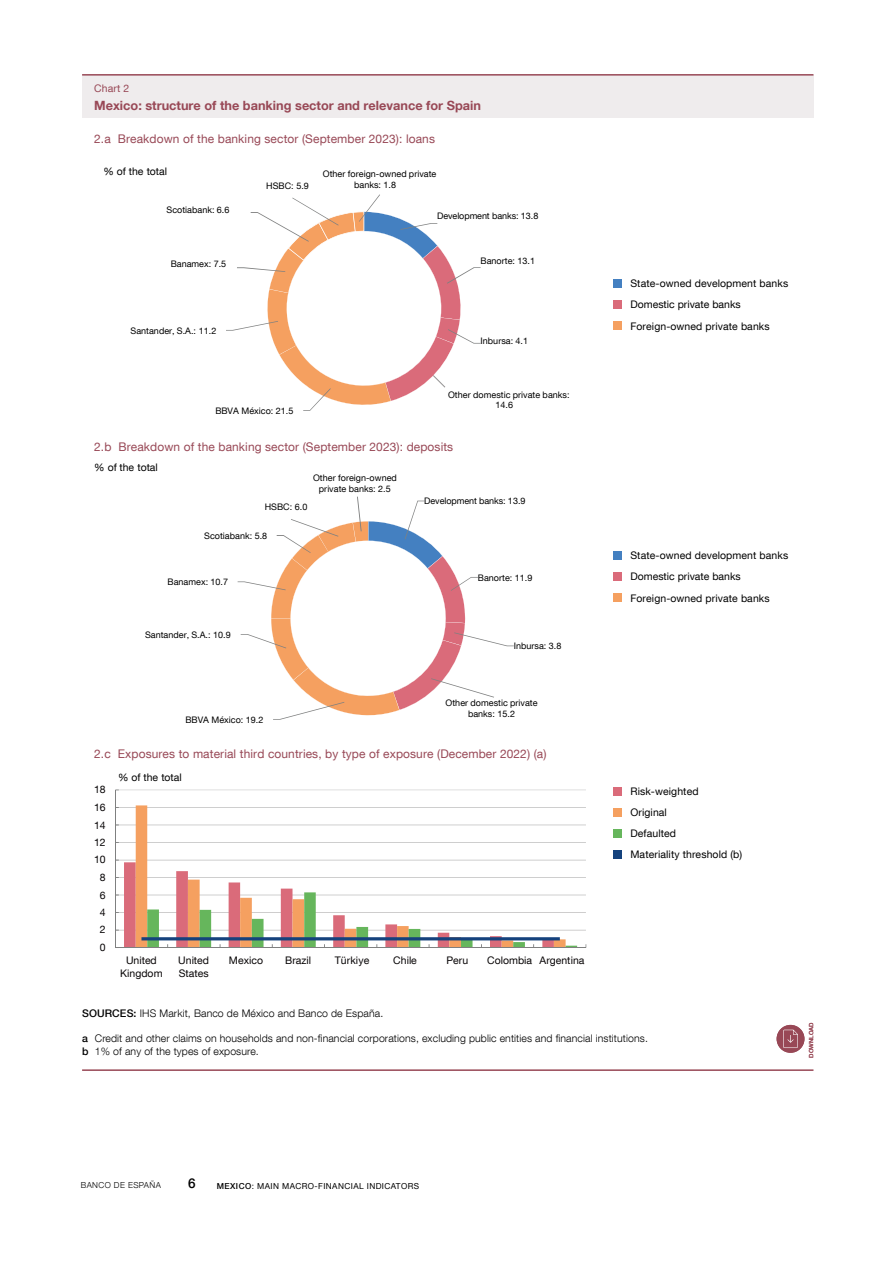
<style>
.page{position:relative;width:893px;height:1263px;background:#fff}
.page>*{position:absolute;margin:0;border:0;box-sizing:border-box;transform-origin:0 0}
.t1{font:500 13.5px "Bd E Neue Helvetica";color:#000}
.t2{font:700 12.75px "Bd E Neue Helvetica";color:#984856}
.t3{font:12px "Bd E Neue Helvetica";letter-spacing:.01em;color:#984856}
.t4{font:10.5px "Bd E Neue Helvetica";letter-spacing:.01em;color:#000}
.t5{font:300 10.5px/12.6px "Bd E Neue Helvetica";letter-spacing:.01em;color:#000}
.t6{font:10.5px/12.6px "Bd E Neue Helvetica";color:#070405;text-align:center}
.t7{font:10.5px "Bd E Neue Helvetica";letter-spacing:.01em;color:#984856}
.t8{font:9px/10.8px "Bd E Neue Helvetica";letter-spacing:.005em;color:#000}
.t9{font:8.25px "Bd E Neue Helvetica";letter-spacing:.05em;color:#000}
.t10{font:300 8.25px "Bd E Neue Helvetica";letter-spacing:.05em;color:#000}
.t11{font:500 6px "Bd E Neue Helvetica";color:#984856}
.s1{font-weight:500}
</style>
<div class="page">
<div style="left:82px;top:75px;width:731px;height:42px;background:#efeced"></div>
<hr style="left:82px;top:74px;width:731px;height:2px;background:#984856">
<hr style="left:115px;top:930px;width:471px;height:1px;background:#a6a5a5">
<hr style="left:115px;top:912px;width:471px;height:1px;background:#a6a5a5">
<hr style="left:115px;top:895px;width:471px;height:1px;background:#a6a5a5">
<hr style="left:115px;top:877px;width:471px;height:1px;background:#a6a5a5">
<hr style="left:115px;top:860px;width:471px;height:1px;background:#a6a5a5">
<hr style="left:115px;top:842px;width:471px;height:1px;background:#a6a5a5">
<hr style="left:115px;top:825px;width:471px;height:1px;background:#a6a5a5">
<hr style="left:115px;top:807px;width:471px;height:1px;background:#a6a5a5">
<hr style="left:115px;top:790px;width:471px;height:1px;background:#a6a5a5">
<svg style="left:136px;top:805px;width:430px;height:55px"></svg>
<hr style="left:115px;top:790px;width:1px;height:158px;background:#7f8080">
<hr style="left:115px;top:947px;width:471px;height:1px;background:#7f8080">
<svg style="left:116px;top:860px;width:461px;height:87px"></svg>
<div style="left:614px;top:850px;width:8px;height:8px;background:#15427d"></div>
<div style="left:614px;top:829px;width:8px;height:8px;background:#66b65c"></div>
<div style="left:614px;top:808px;width:8px;height:8px;background:#f5a060"></div>
<div style="left:614px;top:787px;width:8px;height:8px;background:#da6b7a"></div>
<div style="left:614px;top:321px;width:8px;height:9px;background:#f5a060"></div>
<div style="left:614px;top:300px;width:8px;height:9px;background:#da6b7a"></div>
<div style="left:614px;top:279px;width:8px;height:9px;background:#4480c1"></div>
<div style="left:614px;top:593px;width:8px;height:9px;background:#f5a060"></div>
<div style="left:614px;top:572px;width:8px;height:9px;background:#da6b7a"></div>
<div style="left:614px;top:551px;width:8px;height:9px;background:#4480c1"></div>
<hr style="left:82px;top:1069px;width:731px;height:2px;background:#984856">
<svg style="left:226px;top:194px;width:255px;height:217px"></svg>
<svg style="left:238px;top:497px;width:276px;height:223px"></svg>
<div style="left:777px;top:1025px;width:27px;height:28px;background:#984856;border-radius:50%"></div>
<svg style="left:783px;top:1030px;width:15px;height:18px"></svg>
<p class="t7" style="left:94px;top:82px;width:37px">Chart 2</p>
<p class="t2" style="left:94px;top:97px;width:388px">Mexico: structure of the banking sector and relevance for Spain</p>
<p class="t3" style="left:94px;top:131px;width:342px">2.a Breakdown of the banking sector (September 2023): loans</p>
<p class="t4" style="left:103px;top:165px;width:65px">% of the total</p>
<p class="t8" style="left:167px;top:204px;width:64px">Scotiabank: 6.6</p>
<p class="t8" style="left:171px;top:258px;width:57px">Banamex: 7.5</p>
<p class="t8" style="left:266px;top:180px;width:44px">HSBC: 5.9</p>
<p class="t8" style="left:354px;top:168px;width:84px;text-indent:-31px">Other foreign-owned private banks: 1.8</p>
<p class="t8" style="left:437px;top:210px;width:103px">Development banks: 13.8</p>
<p class="t8" style="left:481px;top:255px;width:56px">Banorte: 13.1</p>
<p class="t8" style="left:131px;top:325px;width:87px">Santander, S.A.: 11.2</p>
<p class="t8" style="left:215px;top:405px;width:80px">BBVA México: 21.5</p>
<p class="t8" style="left:481px;top:335px;width:49px">Inbursa: 4.1</p>
<p class="t8" style="left:495px;top:389px;width:76px;text-indent:-47px">Other domestic private banks:<br>14.6</p>
<p class="t3" style="left:94px;top:439px;width:361px">2.b Breakdown of the banking sector (September 2023): deposits</p>
<p class="t4" style="left:94px;top:461px;width:65px">% of the total</p>
<p class="t8" style="left:313px;top:472px;width:85px;text-align:center">Other foreign-owned private banks: 2.5</p>
<p class="t8" style="left:265px;top:501px;width:44px">HSBC: 6.0</p>
<p class="t8" style="left:204px;top:530px;width:64px">Scotiabank: 5.8</p>
<p class="t8" style="left:168px;top:576px;width:62px">Banamex: 10.7</p>
<p class="t8" style="left:145px;top:629px;width:87px">Santander, S.A.: 10.9</p>
<p class="t8" style="left:185px;top:714px;width:80px">BBVA México: 19.2</p>
<p class="t8" style="left:424px;top:496px;width:103px">Development banks: 13.9</p>
<p class="t8" style="left:478px;top:572px;width:56px">Banorte: 11.9</p>
<p class="t8" style="left:514px;top:640px;width:49px">Inbursa: 3.8</p>
<p class="t8" style="left:446px;top:697px;width:94px;text-align:center">Other domestic private banks: 15.2</p>
<p class="t3" style="left:94px;top:746px;width:454px">2.c Exposures to material third countries, by type of exposure (December 2022) (a)</p>
<p class="t6" style="left:94px;top:783px;width:13px">18</p>
<p class="t6" style="left:94px;top:800px;width:13px">16</p>
<p class="t6" style="left:94px;top:818px;width:13px">14</p>
<p class="t6" style="left:94px;top:836px;width:13px">12</p>
<p class="t6" style="left:94px;top:853px;width:13px">10</p>
<p class="t6" style="left:100px;top:870px;width:7px">8</p>
<p class="t6" style="left:100px;top:888px;width:7px">6</p>
<p class="t6" style="left:100px;top:906px;width:7px">4</p>
<p class="t6" style="left:100px;top:923px;width:7px">2</p>
<p class="t6" style="left:100px;top:941px;width:7px">0</p>
<p class="t4" style="left:118px;top:770px;width:65px">% of the total</p>
<p class="t6" style="left:120px;top:954px;width:44px">United<br>Kingdom</p>
<p class="t6" style="left:178px;top:954px;width:32px;text-align:left">United<br>States</p>
<p class="t6" style="left:229px;top:954px;width:36px">Mexico</p>
<p class="t6" style="left:285px;top:954px;width:27px">Brazil</p>
<p class="t6" style="left:335px;top:954px;width:36px">Türkiye</p>
<p class="t6" style="left:393px;top:954px;width:25px">Chile</p>
<p class="t6" style="left:446px;top:954px;width:23px">Peru</p>
<p class="t6" style="left:487px;top:954px;width:99px">Colombia Argentina</p>
<p class="t4" style="left:630px;top:277px;width:159px">State-owned development banks</p>
<p class="t4" style="left:630px;top:298px;width:112px">Domestic private banks</p>
<p class="t4" style="left:630px;top:319px;width:141px">Foreign-owned private banks</p>
<p class="t4" style="left:630px;top:549px;width:159px">State-owned development banks</p>
<p class="t4" style="left:630px;top:570px;width:112px">Domestic private banks</p>
<p class="t4" style="left:630px;top:591px;width:141px">Foreign-owned private banks</p>
<p class="t4" style="left:630px;top:784px;width:70px">Risk-weighted</p>
<p class="t4" style="left:630px;top:805px;width:38px">Original</p>
<p class="t4" style="left:630px;top:827px;width:47px">Defaulted</p>
<p class="t4" style="left:630px;top:848px;width:113px">Materiality threshold (b)</p>
<p class="t5" style="left:82px;top:1007px;width:303px"><span class="s1">SOURCES:</span> IHS Markit, Banco de México and Banco de España.</p>
<p class="t5" style="left:82px;top:1032px;width:567px"><span class="s1">a</span> Credit and other claims on households and non-financial corporations, excluding public entities and financial institutions. <span class="s1">b</span> 1% of any of the types of exposure.</p>
<p class="t11" style="left:808px;top:1057px;width:37px;rotate:-90deg">DOWNLOAD</p>
<p class="t10" style="left:81px;top:1180px;width:82px">BANCO DE ESPAÑA</p>
<h1 class="t1" style="left:188px;top:1175px;width:9px">6</h1>
<p class="t9" style="left:217px;top:1181px;width:204px"><span class="s1">MEXICO</span>: MAIN MACRO-FINANCIAL INDICATORS</p>
</div>
